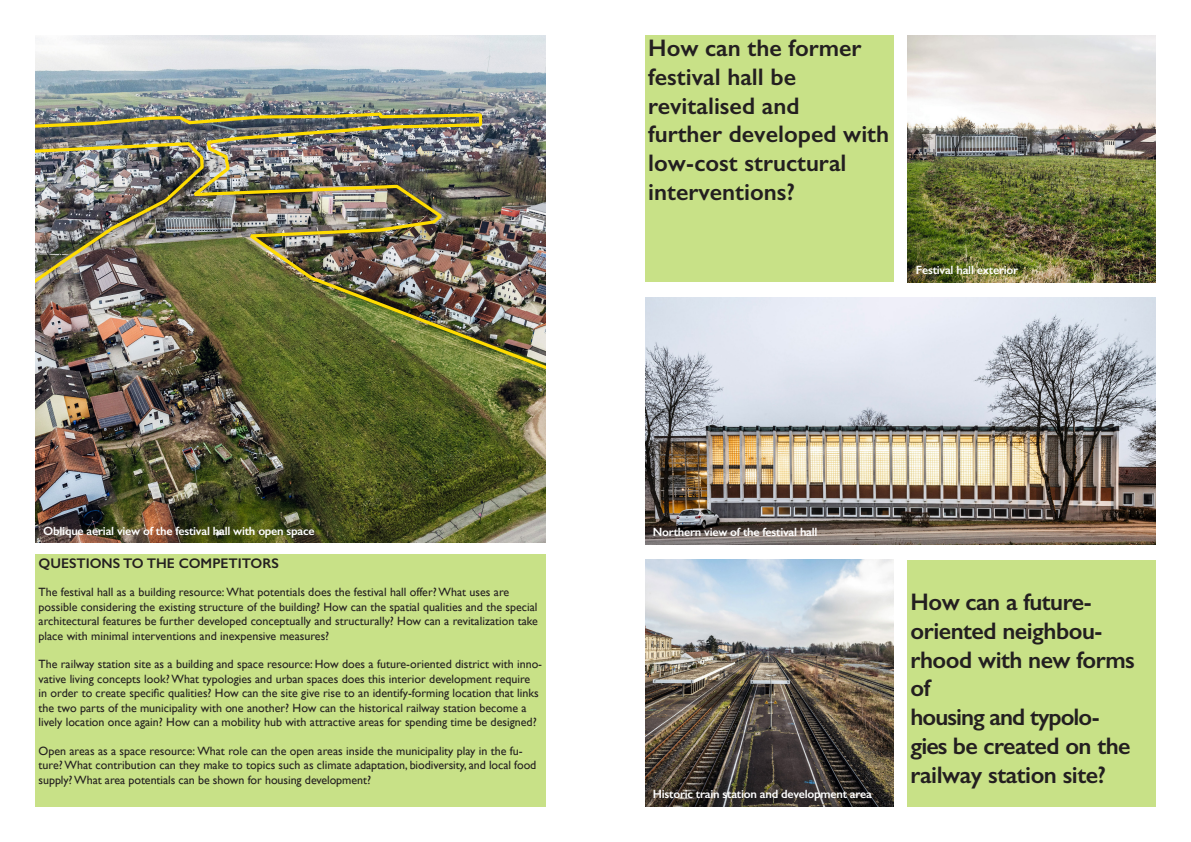
<style>
.page{position:relative;width:1191px;height:842px;background:#fff}
.page>*{position:absolute;margin:0;border:0;box-sizing:border-box;transform-origin:0 0}
.t1{font:600 24px/28.8px "Gill Sans";letter-spacing:-.02em;color:#231f20}
.t2{font:600 24px/28.8px "Gill Sans";color:#231f20}
.t3{font:600 14px "Gill Sans";color:#231f20}
.t4{font:12px/14.4px "Gill Sans";color:#231f20}
.t5{font:600 12px "Gill Sans";letter-spacing:-.02em;color:#fff}
</style>
<div class="page">
<div style="left:35px;top:554px;width:511px;height:252px;background:#c8e187"></div>
<div style="left:907px;top:560px;width:248px;height:246px;background:#c8e187"></div>
<img style="left:645px;top:298px;width:510px;height:246px">
<img style="left:907px;top:35px;width:248px;height:247px">
<img style="left:645px;top:560px;width:248px;height:246px">
<div style="left:645px;top:35px;width:248px;height:247px;background:#c8e187"></div>
<img style="left:35px;top:36px;width:511px;height:507px">
<img style="left:35px;top:111px;width:511px;height:269px">
<p class="t5" style="left:43px;top:523px;width:273px">Oblique aerial view of the festival hall with open space</p>
<p class="t3" style="left:39px;top:554px;width:242px">QUESTIONS TO THE COMPETITORS</p>
<p class="t4" style="left:39px;top:585px;width:501px">The festival hall as a building resource: What potentials does the festival hall offer? What uses are possible considering the existing structure of the building? How can the spatial qualities and the special architectural features be further developed conceptually and structurally? How can a revitalization take place with minimal interventions and inexpensive measures?</p>
<p class="t4" style="left:39px;top:657px;width:505px">The railway station site as a building and space resource: How does a future-oriented district with inno&shy;vative living concepts look? What typologies and urban spaces does this interior development require<br>in order to create specific qualities? How can the site give rise to an identify-forming location that links the two parts of the municipality with one another? How can the historical railway station become a lively location once again? How can a mobility hub with attractive areas for spending time be designed?</p>
<p class="t4" style="left:39px;top:743px;width:499px">Open areas as a space resource: What role can the open areas inside the municipality play in the fu&shy;ture? What contribution can they make to topics such as climate adaptation, biodiversity, and local food supply? What area potentials can be shown for housing development?</p>
<p class="t2" style="left:648px;top:33px;width:215px">How can the former festival hall be</p>
<p class="t2" style="left:648px;top:91px;width:153px">revitalised and</p>
<p class="t2" style="left:648px;top:120px;width:242px">further developed with low-cost structural</p>
<p class="t2" style="left:648px;top:177px;width:148px">interventions?</p>
<p class="t5" style="left:916px;top:262px;width:104px">Festival hall exterior</p>
<p class="t5" style="left:653px;top:525px;width:166px">Northern view of the festival hall</p>
<p class="t5" style="left:653px;top:787px;width:220px">Historic train station and development area</p>
<p class="t1" style="left:910px;top:587px;width:226px">How can a future&shy;oriented neighbou&shy;rhood with new forms of</p>
<p class="t1" style="left:910px;top:702px;width:221px">housing and typolo&shy;gies be created on the railway station site?</p>
</div>
